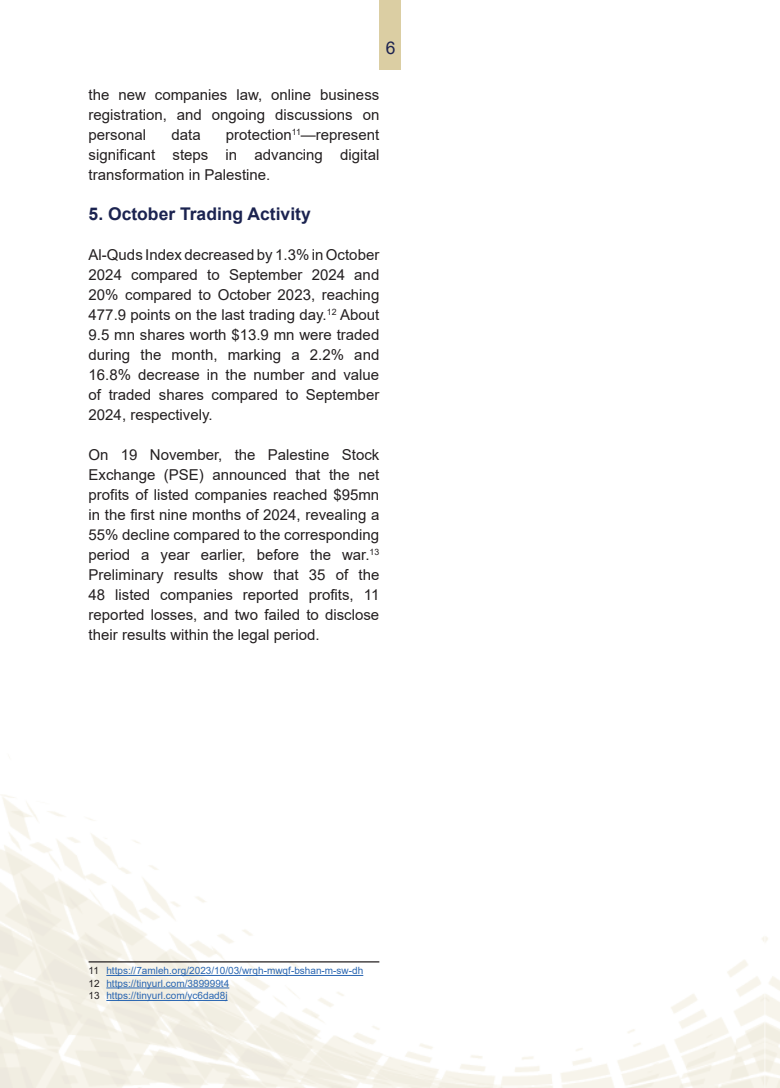
<style>
.page{position:relative;width:780px;height:1088px;background:#fff}
.page>*{position:absolute;margin:0;border:0;box-sizing:border-box;transform-origin:0 0}
.t1{font:700 17.5px "Arial";color:#1b2350}
.t2{font:17.5px "Arial";color:#1c2250}
.t3{font:15px/20px "Arial";color:#231f20;text-align:justify}
.t4{font:10px/12.5px "Arial";color:#2865b1}
.s1{color:#231f20}
</style>
<div class="page">
<div style="left:379px;top:0;width:21px;height:70px;background:#dbcea3"></div>
<hr style="left:89px;top:961px;width:290px;height:1px;background:#231f20">
<hr style="left:106px;top:975px;width:257px;height:1px;background:#2865b1">
<hr style="left:106px;top:987px;width:123px;height:1px;background:#2865b1">
<hr style="left:106px;top:1000px;width:121px;height:1px;background:#2865b1">
<p class="t2" style="left:386px;top:36px;width:11px">6</p>
<p class="t3" style="left:89px;top:84px;width:292px">the new companies law, online business registration, and ongoing discussions on personal</p>
<p class="t3" style="left:89px;top:124px;width:292px;text-indent:137px">protection<sup>11</sup>—represent significant steps in advancing digital transformation in Palestine.</p>
<p class="t1" style="left:89px;top:201px;width:224px">5. October Trading Activity</p>
<p class="t3" style="left:89px;top:244px;width:292px">Al-Quds Index decreased by 1.3% in October 2024 compared to September 2024 and 20% compared to October 2023, reaching 477.9 points on the last trading day.<sup>12</sup> About 9.5 mn shares worth $13.9 mn were traded during the month, marking a 2.2% and 16.8% decrease in the number and value of traded shares compared to September 2024, respectively.</p>
<p class="t3" style="left:89px;top:444px;width:292px">On 19 November, the Palestine Stock Exchange (PSE) announced that the net profits of listed companies reached $95mn in the first nine months of 2024, revealing a 55% decline compared to the corresponding period a year earlier, before the war.<sup>13<br></sup>Preliminary results show that 35 of the 48 listed companies reported profits, 11 reported losses, and two failed to disclose their results within the legal period.</p>
<p class="t3" style="left:171px;top:124px;width:31px">data</p>
<p class="t4" style="left:89px;top:964px;width:276px"><span class="s1">11</span> https://7amleh.org/2023/10/03/wrqh-mwqf-bshan-m-sw-dh<br><span class="s1">12</span> https://tinyurl.com/389999t4<br><span class="s1">13</span> https://tinyurl.com/yc6dad8j</p>
</div>
